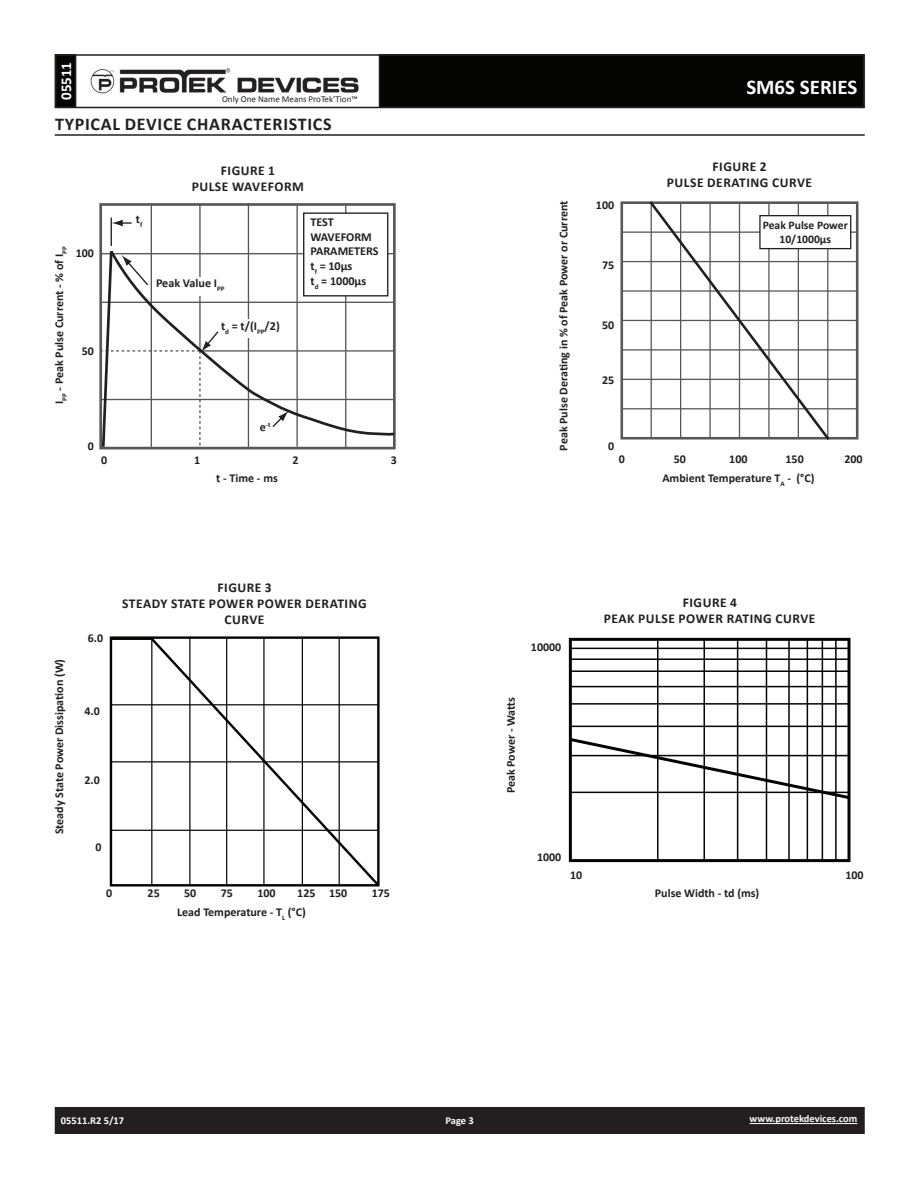
<style>
.page{position:relative;width:918px;height:1188px;background:#fff}
.page>*{position:absolute;margin:0;border:0;box-sizing:border-box;transform-origin:0 0}
.t1{font:700 21px "Calibri";color:#fff}
.t2{font:700 18px "Calibri";letter-spacing:.04em;color:#231f20}
.t3{font:700 15px "Calibri";color:#fff}
.t4{font:700 13.5px/16.2px "Calibri";letter-spacing:.04em;color:#231f20;text-align:center}
.t5{font:700 12.15px/14.5px "Calibri";color:#231f20}
.t6{font:700 12px "Calibri";color:#231f20}
.t7{font:700 11.7px/14px "Calibri";color:#231f20;text-align:center}
.t8{font:700 10.5px "Calibri";color:#fff}
.t9{font:9px "Calibri";color:#231f20}
.t10{font:700 7.05px "Calibri";color:#231f20}
.s1{font-size:12.15px}
</style>
<div class="page">
<div style="left:56px;top:1108px;width:808px;height:25px;background:#231f20"></div>
<div style="left:55px;top:1107px;width:810px;height:27px;border:2px solid #231f20"></div>
<div style="left:56px;top:55px;width:20px;height:52px;background:#040503"></div>
<div style="left:55px;top:54px;width:21px;height:54px;border:2px solid #231f20"></div>
<div style="left:380px;top:55px;width:484px;height:52px;background:#040503"></div>
<div style="left:55px;top:54px;width:810px;height:54px;border:2px solid #231f20"></div>
<img style="left:90px;top:68px;width:269px;height:26px">
<hr style="left:750px;top:1123px;width:107px;height:1px;background:#fff">
<hr style="left:55px;top:134px;width:810px;height:2px;background:#231f20">
<div style="left:620px;top:201px;width:239px;height:239px;border:3px solid #57585a"></div>
<hr style="left:622px;top:408px;width:235px;height:1px;background:#57585a">
<hr style="left:622px;top:379px;width:235px;height:1px;background:#57585a">
<hr style="left:622px;top:349px;width:235px;height:2px;background:#57585a">
<hr style="left:622px;top:320px;width:235px;height:1px;background:#57585a">
<hr style="left:622px;top:290px;width:235px;height:2px;background:#57585a">
<hr style="left:622px;top:261px;width:235px;height:1px;background:#57585a">
<hr style="left:622px;top:231px;width:235px;height:2px;background:#57585a">
<div style="left:760px;top:216px;width:91px;height:33px;background:#fff"></div>
<div style="left:759px;top:215px;width:92px;height:34px;border:1px solid #231f20"></div>
<svg style="left:648px;top:201px;width:183px;height:239px"></svg>
<div style="left:99px;top:203px;width:297px;height:246px;border:3px solid #57585a"></div>
<hr style="left:151px;top:205px;width:1px;height:242px;background:#57585a">
<hr style="left:199px;top:205px;width:2px;height:146px;background:#57585a">
<hr style="left:248px;top:203px;width:1px;height:244px;background:#57585a">
<hr style="left:296px;top:205px;width:2px;height:242px;background:#57585a">
<hr style="left:345px;top:205px;width:1px;height:243px;background:#57585a">
<svg style="left:220px;top:248px;width:176px;height:189px"></svg>
<div style="left:154px;top:278px;width:76px;height:18px;background:#fff"></div>
<div style="left:304px;top:213px;width:84px;height:83px;background:#fff"></div>
<div style="left:303px;top:212px;width:85px;height:84px;border:1px solid #231f20"></div>
<svg style="left:100px;top:218px;width:120px;height:232px"></svg>
<div style="left:220px;top:319px;width:65px;height:19px;background:#fff"></div>
<svg style="left:271px;top:411px;width:18px;height:18px"></svg>
<hr style="left:111px;top:761px;width:267px;height:1px;background:#040503">
<hr style="left:111px;top:830px;width:267px;height:1px;background:#040503">
<svg style="left:148px;top:636px;width:232px;height:251px"></svg>
<hr style="left:111px;top:704px;width:267px;height:1px;background:#040503">
<hr style="left:151px;top:639px;width:1px;height:247px;background:#040503">
<hr style="left:111px;top:638px;width:41px;height:2px;background:#040503">
<div style="left:569px;top:638px;width:281px;height:224px;border:3px solid #040503"></div>
<hr style="left:657px;top:639px;width:1px;height:222px;background:#040503">
<hr style="left:704px;top:639px;width:1px;height:222px;background:#040503">
<hr style="left:737px;top:639px;width:1px;height:222px;background:#040503">
<hr style="left:766px;top:639px;width:1px;height:222px;background:#040503">
<hr style="left:788px;top:639px;width:2px;height:222px;background:#040503">
<hr style="left:807px;top:639px;width:1px;height:222px;background:#040503">
<hr style="left:822px;top:639px;width:1px;height:222px;background:#040503">
<hr style="left:835px;top:639px;width:2px;height:222px;background:#040503">
<hr style="left:570px;top:726px;width:279px;height:1px;background:#040503">
<hr style="left:570px;top:703px;width:279px;height:2px;background:#040503">
<hr style="left:570px;top:686px;width:279px;height:1px;background:#040503">
<hr style="left:570px;top:670px;width:279px;height:2px;background:#040503">
<hr style="left:570px;top:658px;width:279px;height:2px;background:#040503">
<hr style="left:570px;top:648px;width:279px;height:1px;background:#040503">
<svg style="left:568px;top:736px;width:283px;height:65px"></svg>
<p class="t3" style="left:56px;top:100px;width:40px;rotate:-90deg">05511</p>
<p class="t9" style="left:222px;top:93px;width:137px">Only One Name Means ProTek’Tion™</p>
<h2 class="t2" style="left:55px;top:112px;width:278px">TYPICAL DEVICE CHARACTERISTICS</h2>
<p class="t4" style="left:192px;top:162px;width:114px">FIGURE 1<br>PULSE WAVEFORM</p>
<p class="t6" style="left:51px;top:404px;width:159px;rotate:-90deg">I<sub>PP</sub> - Peak Pulse Current - % of I<sub>PP</sub></p>
<p class="t6" style="left:76px;top:245px;width:20px">100</p>
<p class="t6" style="left:82px;top:343px;width:14px">50</p>
<p class="t6" style="left:88px;top:438px;width:8px">0</p>
<p class="t5" style="left:136px;top:211px;width:8px">t<sub>f</sub></p>
<p class="t5" style="left:156px;top:275px;width:70px">Peak Value I<sub>PP</sub></p>
<p class="t5" style="left:221px;top:318px;width:60px">t<sub>d</sub> = t/(I<sub>PP</sub>/2)</p>
<p class="t5" style="left:310px;top:214px;width:70px">TEST<br>WAVEFORM<br>PARAMETERS t<sub>f</sub> = 10µs<br>t<sub>d</sub> = 1000µs</p>
<p class="t10" style="left:260px;top:420px;width:12px"><span class="s1">e</span>-t</p>
<p class="t6" style="left:101px;top:452px;width:8px">0</p>
<p class="t6" style="left:194px;top:452px;width:8px">1</p>
<p class="t6" style="left:292px;top:452px;width:8px">2</p>
<p class="t6" style="left:391px;top:452px;width:8px">3</p>
<p class="t6" style="left:216px;top:471px;width:63px">t - Time - ms</p>
<p class="t6" style="left:51px;top:834px;width:177px;rotate:-90deg">Steady State Power Dissipation (W)</p>
<p class="t6" style="left:88px;top:631px;width:17px">6.0</p>
<p class="t4" style="left:122px;top:579px;width:246px">FIGURE 3<br>STEADY STATE POWER POWER DERATING<br>CURVE</p>
<p class="t6" style="left:84px;top:703px;width:17px">4.0</p>
<p class="t6" style="left:84px;top:773px;width:17px">2.0</p>
<p class="t6" style="left:95px;top:839px;width:8px">0</p>
<p class="t6" style="left:106px;top:886px;width:8px">0</p>
<p class="t6" style="left:148px;top:886px;width:14px">25</p>
<p class="t6" style="left:184px;top:886px;width:14px">50</p>
<p class="t6" style="left:221px;top:886px;width:14px">75</p>
<p class="t6" style="left:257px;top:886px;width:20px">100</p>
<p class="t6" style="left:297px;top:886px;width:52px">125 150</p>
<p class="t6" style="left:372px;top:886px;width:20px">175</p>
<p class="t6" style="left:177px;top:904px;width:130px">Lead Temperature - T<sub>L</sub> (°C)</p>
<p class="t6" style="left:556px;top:451px;width:252px;rotate:-90deg">Peak Pulse Derating in % of Peak Power or Current</p>
<h1 class="t1" style="left:746px;top:74px;width:113px">SM6S SERIES</h1>
<p class="t6" style="left:596px;top:197px;width:20px">100</p>
<p class="t6" style="left:602px;top:257px;width:14px">75</p>
<p class="t6" style="left:602px;top:318px;width:14px">50</p>
<p class="t6" style="left:602px;top:372px;width:14px">25</p>
<p class="t6" style="left:608px;top:438px;width:8px">0</p>
<p class="t4" style="left:667px;top:158px;width:147px">FIGURE 2<br>PULSE DERATING CURVE</p>
<p class="t7" style="left:763px;top:218px;width:87px">Peak Pulse Power<br>10/1000µs</p>
<p class="t6" style="left:619px;top:452px;width:8px">0</p>
<p class="t6" style="left:674px;top:452px;width:14px">50</p>
<p class="t6" style="left:729px;top:452px;width:20px">100</p>
<p class="t6" style="left:786px;top:452px;width:20px">150</p>
<p class="t6" style="left:844px;top:452px;width:20px">200</p>
<p class="t6" style="left:662px;top:471px;width:154px">Ambient Temperature T<sub>A</sub> - (°C)</p>
<p class="t6" style="left:531px;top:640px;width:32px">10000</p>
<p class="t6" style="left:503px;top:793px;width:98px;rotate:-90deg">Peak Power - Watts</p>
<p class="t4" style="left:604px;top:594px;width:213px">FIGURE 4<br>PEAK PULSE POWER RATING CURVE</p>
<p class="t6" style="left:537px;top:850px;width:26px">1000</p>
<p class="t6" style="left:570px;top:867px;width:14px">10</p>
<p class="t6" style="left:845px;top:867px;width:20px">100</p>
<p class="t6" style="left:655px;top:885px;width:106px">Pulse Width - td (ms)</p>
<p class="t8" style="left:61px;top:1114px;width:65px">05511.R2 5/17</p>
<p class="t8" style="left:446px;top:1114px;width:30px">Page 3</p>
<p class="t8" style="left:750px;top:1112px;width:109px">www.protekdevices.com</p>
</div>
